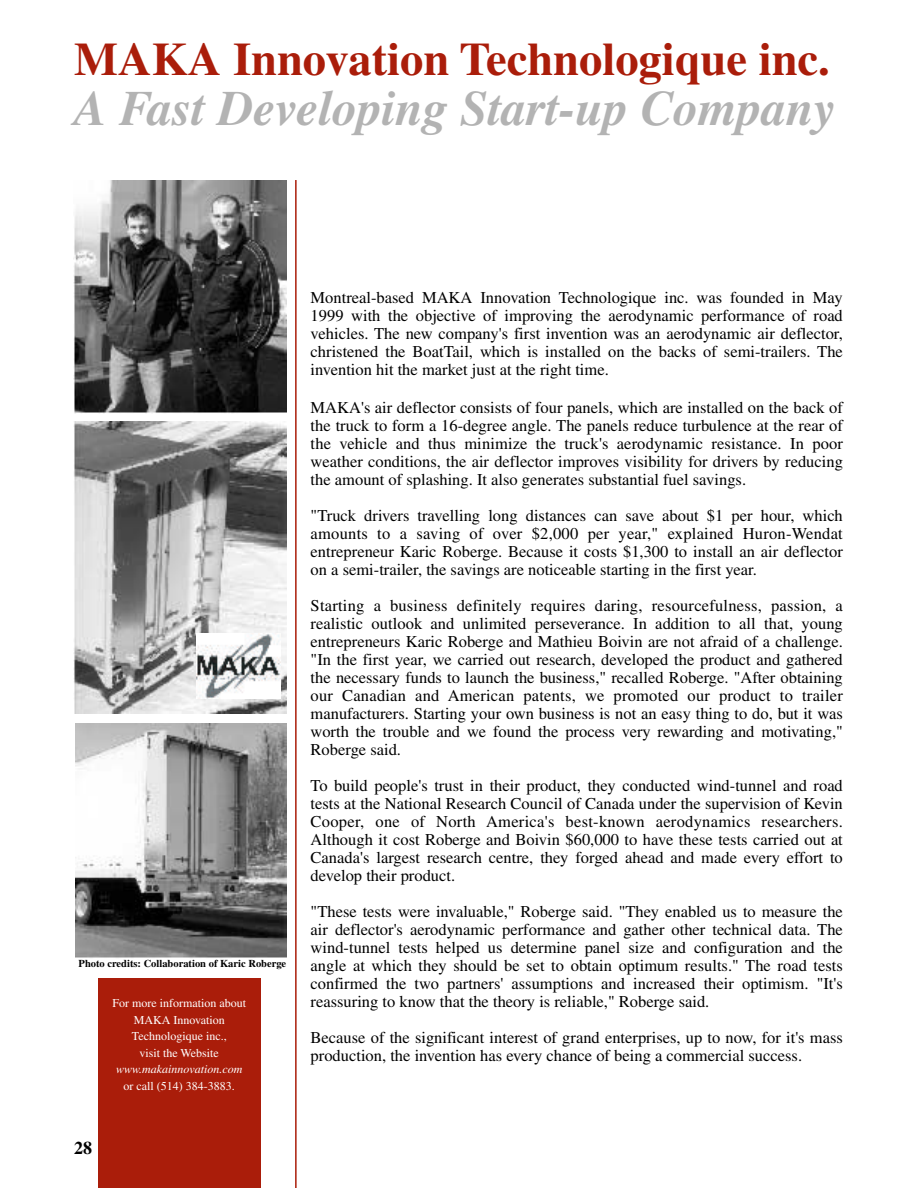
<style>
.page{position:relative;width:918px;height:1188px;background:#fff}
.page>*{position:absolute;margin:0;border:0;box-sizing:border-box;transform-origin:0 0}
.t1{font:italic 700 49.5px "Times";color:#b3b3b3}
.t2{font:700 46.5px "Times";color:#aa1d0a}
.t3{font:700 18px "Times";color:#000}
.t4{font:16.5px/18px "Times";color:#000;text-align:justify}
.t5{font:12px/16.5px "Times";color:#fff;text-align:center}
.t6{font:italic 12px "Times";color:#fff}
.t7{font:700 10.5px "Times";color:#000}
</style>
<div class="page">
<hr style="left:295px;top:180px;width:2px;height:1008px;background:#aa1d0a">
<img style="left:74px;top:180px;width:212px;height:234px">
<img style="left:74px;top:422px;width:212px;height:292px">
<img style="left:196px;top:633px;width:84px;height:66px">
<img style="left:75px;top:723px;width:211px;height:235px">
<div style="left:99px;top:979px;width:162px;height:209px;background:#aa1d0a"></div>
<h2 class="t2" style="left:74px;top:32px;width:757px">MAKA Innovation Technologique inc.</h2>
<h1 class="t1" style="left:74px;top:79px;width:763px">A Fast Developing Start-up Company</h1>
<p class="t7" style="left:79px;top:958px;width:209px">Photo credits: Collaboration of Karic Roberge</p>
<p class="t3" style="left:74px;top:1137px;width:19px">28</p>
<p class="t5" style="left:113px;top:995px;width:135px">For more information about<br>MAKA Innovation<br>Technologique inc.,<br>visit the Website</p>
<p class="t6" style="left:116px;top:1062px;width:128px">www.makainnovation.com</p>
<p class="t5" style="left:124px;top:1077px;width:113px">or call (514) 384-3883.</p>
<p class="t4" style="left:311px;top:288px;width:534px">Montreal-based MAKA Innovation Technologique inc. was founded in May 1999 with the objective of improving the aerodynamic performance of road vehicles. The new company's first invention was an aerodynamic air deflector, christened the BoatTail, which is installed on the backs of semi-trailers. The invention hit the market just at the right time.</p>
<p class="t4" style="left:311px;top:398px;width:534px">MAKA's air deflector consists of four panels, which are installed on the back of the truck to form a 16-degree angle. The panels reduce turbulence at the rear of the vehicle and thus minimize the truck's aerodynamic resistance. In poor weather conditions, the air deflector improves visibility for drivers by reducing the amount of splashing. It also generates substantial fuel savings.</p>
<p class="t4" style="left:311px;top:506px;width:534px">"Truck drivers travelling long distances can save about $1 per hour, which amounts to a saving of over $2,000 per year," explained Huron-Wendat entrepreneur Karic Roberge. Because it costs $1,300 to install an air deflector on a semi-trailer, the savings are noticeable starting in the first year.</p>
<p class="t4" style="left:311px;top:596px;width:534px">Starting a business definitely requires daring, resourcefulness, passion, a realistic outlook and unlimited perseverance. In addition to all that, young entrepreneurs Karic Roberge and Mathieu Boivin are not afraid of a challenge. "In the first year, we carried out research, developed the product and gathered the necessary funds to launch the business," recalled Roberge. "After obtaining our Canadian and American patents, we promoted our product to trailer manufacturers. Starting your own business is not an easy thing to do, but it was worth the trouble and we found the process very rewarding and motivating," Roberge said.</p>
<p class="t4" style="left:311px;top:776px;width:534px">To build people's trust in their product, they conducted wind-tunnel and road tests at the National Research Council of Canada under the supervision of Kevin Cooper, one of North America's best-known aerodynamics researchers.<br>Although it cost Roberge and Boivin $60,000 to have these tests carried out at Canada's largest research centre, they forged ahead and made every effort to develop their product.</p>
<p class="t4" style="left:311px;top:902px;width:534px">"These tests were invaluable," Roberge said. "They enabled us to measure the air deflector's aerodynamic performance and gather other technical data. The wind-tunnel tests helped us determine panel size and configuration and the angle at which they should be set to obtain optimum results." The road tests confirmed the two partners' assumptions and increased their optimism. "It's reassuring to know that the theory is reliable," Roberge said.</p>
<p class="t4" style="left:311px;top:1028px;width:534px">Because of the significant interest of grand enterprises, up to now, for it's mass production, the invention has every chance of being a commercial success.</p>
</div>
